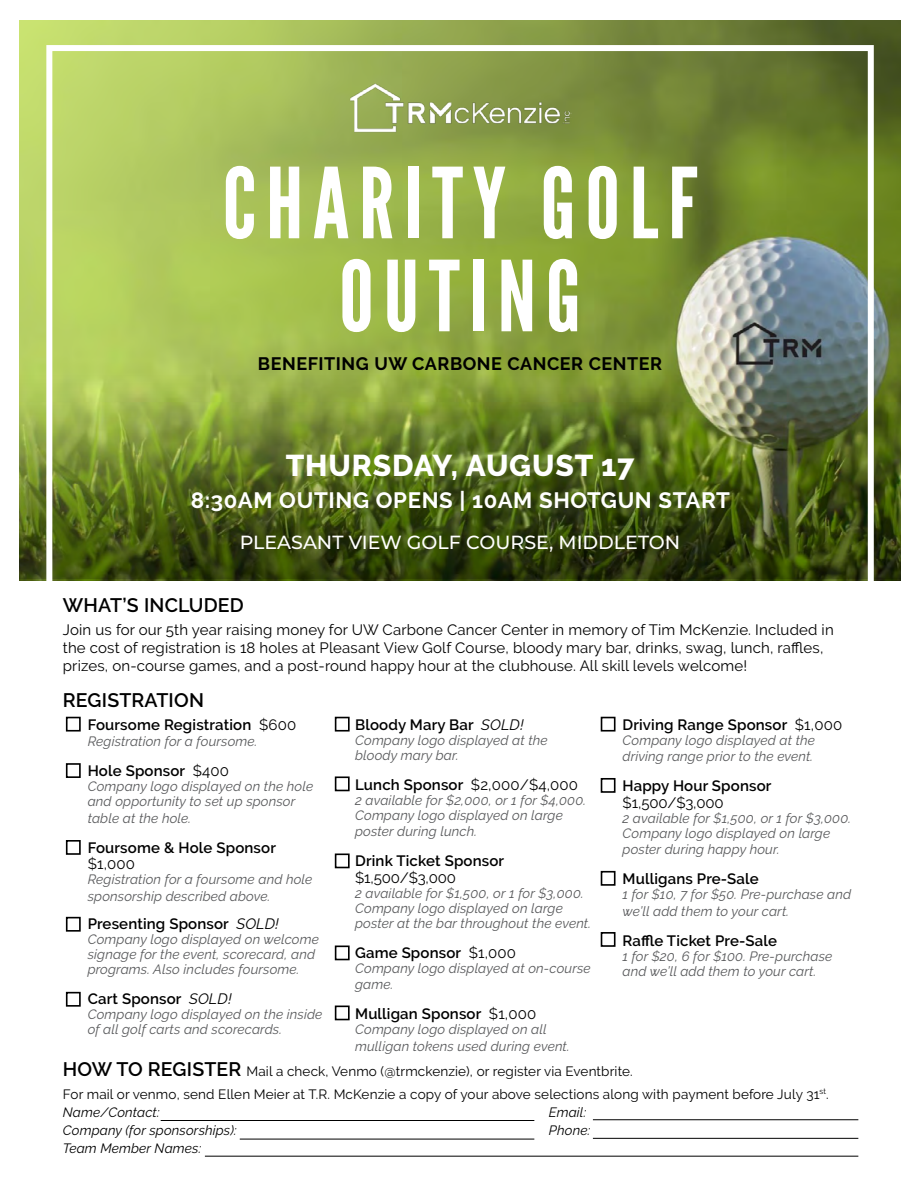
<style>
.page{position:relative;width:918px;height:1188px;background:#fff}
.page>*{position:absolute;margin:0;border:0;box-sizing:border-box;transform-origin:0 0}
.t1{font:97.5px/93px "League Gothic";letter-spacing:.1em;color:#fff;text-align:center}
.t2{font:800 30px "Raleway";letter-spacing:.03em;color:#fff}
.t3{font:700 22.2px "Raleway";letter-spacing:.03em;color:#fff}
.t4{font:600 19.5px "Raleway";letter-spacing:.01em;color:#000}
.t5{font:500 19.05px "Montserrat";color:#fff}
.t6{font:700 18px "Raleway";letter-spacing:.03em;color:#000}
.t7{font:15px/18px "Raleway";letter-spacing:.01em;color:#000}
.t8{font:600 15px "Raleway";letter-spacing:.01em;color:#000}
.t9{font:italic 13.5px/15px "Raleway";letter-spacing:.01em;color:#58595b}
.t10{font:13.5px/22.6px "Raleway";letter-spacing:.01em;color:#000}
.t11{font:italic 13.5px "Raleway";letter-spacing:.01em;color:#000}
.s1{font-weight:400}
.s2{font-weight:400;font-style:italic}
.s3{font-weight:600}
.s4{font-weight:600;font-size:19.5px}
</style>
<div class="page">
<img style="left:19px;top:20px;width:882px;height:561px">
<img style="left:349px;top:81px;width:222px;height:53px">
<div style="left:66px;top:717px;width:15px;height:15px;border:2px solid #000"></div>
<div style="left:66px;top:763px;width:15px;height:15px;border:2px solid #000"></div>
<div style="left:66px;top:840px;width:15px;height:15px;border:2px solid #000"></div>
<div style="left:66px;top:917px;width:15px;height:15px;border:2px solid #000"></div>
<div style="left:66px;top:992px;width:15px;height:15px;border:2px solid #000"></div>
<div style="left:335px;top:717px;width:15px;height:15px;border:2px solid #000"></div>
<div style="left:335px;top:776px;width:15px;height:15px;border:2px solid #000"></div>
<div style="left:335px;top:854px;width:15px;height:14px;border:2px solid #000"></div>
<div style="left:335px;top:946px;width:15px;height:14px;border:2px solid #000"></div>
<div style="left:335px;top:1006px;width:15px;height:14px;border:2px solid #000"></div>
<div style="left:601px;top:717px;width:15px;height:15px;border:2px solid #000"></div>
<div style="left:601px;top:778px;width:15px;height:15px;border:2px solid #000"></div>
<div style="left:601px;top:871px;width:15px;height:15px;border:2px solid #000"></div>
<div style="left:601px;top:932px;width:15px;height:15px;border:2px solid #000"></div>
<img style="left:19px;top:372px;width:882px;height:207px">
<div style="left:46px;top:45px;width:828px;height:543px;border:6px solid #fff"></div>
<hr style="left:161px;top:1120px;width:373px;height:1px;background:#000">
<hr style="left:593px;top:1119px;width:265px;height:1px;background:#000">
<hr style="left:240px;top:1139px;width:294px;height:1px;background:#000">
<hr style="left:593px;top:1138px;width:265px;height:1px;background:#000">
<hr style="left:205px;top:1156px;width:653px;height:1px;background:#000">
<h1 class="t1" style="left:223px;top:159px;width:476px">CHARITY GOLF<br>OUTING</h1>
<h3 class="t6" style="left:258px;top:354px;width:406px">BENEFITING UW CARBONE CANCER CENTER</h3>
<h2 class="t2" style="left:286px;top:448px;width:350px">THURSDAY, AUGUST 17</h2>
<h3 class="t3" style="left:191px;top:487px;width:541px">8:30AM OUTING OPENS | 10AM SHOTGUN START</h3>
<h3 class="t5" style="left:240px;top:529px;width:442px">PLEASANT VIEW GOLF COURSE, MIDDLETON</h3>
<h3 class="t4" style="left:63px;top:594px;width:182px">WHAT’S INCLUDED</h3>
<p class="t7" style="left:63px;top:620px;width:772px">Join us for our 5th year raising money for UW Carbone Cancer Center in memory of Tim McKenzie. Included in the cost of registration is 18 holes at Pleasant View Golf Course, bloody mary bar, drinks, swag, lunch, raffles, prizes, on-course games, and a post-round happy hour at the clubhouse. All skill levels welcome!</p>
<h3 class="t4" style="left:63px;top:688px;width:143px">REGISTRATION</h3>
<p class="t8" style="left:88px;top:716px;width:210px">Foursome Registration <span class="s1">$600</span></p>
<p class="t9" style="left:88px;top:734px;width:171px">Registration for a foursome.</p>
<p class="t8" style="left:88px;top:762px;width:143px">Hole Sponsor <span class="s1">$400</span></p>
<p class="t9" style="left:88px;top:779px;width:227px">Company logo displayed on the hole and opportunity to set up sponsor</p>
<p class="t9" style="left:88px;top:811px;width:105px">table at the hole.</p>
<p class="t8" style="left:88px;top:839px;width:190px">Foursome &amp; Hole Sponsor</p>
<p class="t7" style="left:88px;top:855px;width:49px">$1,000</p>
<p class="t9" style="left:88px;top:871px;width:226px;line-height:16.5px">Registration for a foursome and hole sponsorship described above.</p>
<p class="t8" style="left:88px;top:915px;width:193px">Presenting Sponsor <span class="s2">SOLD!</span></p>
<p class="t9" style="left:88px;top:932px;width:233px">Company logo displayed on welcome signage for the event, scorecard, and programs. Also includes foursome.</p>
<p class="t8" style="left:88px;top:990px;width:145px">Cart Sponsor <span class="s2">SOLD!</span></p>
<p class="t9" style="left:88px;top:1007px;width:236px">Company logo displayed on the inside of all golf carts and scorecards.</p>
<p class="t8" style="left:623px;top:716px;width:221px">Driving Range Sponsor <span class="s1">$1,000</span></p>
<p class="t9" style="left:623px;top:732px;width:194px;line-height:16.5px">Company logo displayed at the driving range prior to the event.</p>
<p class="t8" style="left:623px;top:777px;width:150px">Happy Hour Sponsor</p>
<p class="t7" style="left:623px;top:793px;width:103px">$1,500/$3,000</p>
<p class="t9" style="left:623px;top:811px;width:230px">2 available for $1,500, or 1 for $3,000.<br>Company logo displayed on large</p>
<p class="t9" style="left:623px;top:842px;width:159px">poster during happy hour.</p>
<p class="t8" style="left:623px;top:870px;width:138px">Mulligans Pre-Sale</p>
<p class="t9" style="left:623px;top:886px;width:230px;line-height:16.5px">1 for $10, 7 for $50. Pre-purchase and we’ll add them to your cart.</p>
<p class="t8" style="left:623px;top:932px;width:156px">Raffle Ticket Pre-Sale</p>
<p class="t9" style="left:623px;top:949px;width:211px">1 for $20, 6 for $100. Pre-purchase and we’ll add them to your cart.</p>
<p class="t8" style="left:355px;top:716px;width:170px">Bloody Mary Bar <span class="s2">SOLD!</span></p>
<p class="t9" style="left:355px;top:733px;width:194px">Company logo displayed at the bloody mary bar.</p>
<p class="t7" style="left:355px;top:775px;width:225px"><span class="s3">Lunch Sponsor</span> $2,000/$4,000</p>
<p class="t9" style="left:355px;top:793px;width:232px">2 available for $2,000, or 1 for $4,000.<br>Company logo displayed on large</p>
<p class="t9" style="left:355px;top:824px;width:123px">poster during lunch.</p>
<p class="t8" style="left:355px;top:852px;width:151px">Drink Ticket Sponsor</p>
<p class="t7" style="left:355px;top:868px;width:102px">$1,500/$3,000</p>
<p class="t9" style="left:355px;top:886px;width:237px">2 available for $1,500, or 1 for $3,000.<br>Company logo displayed on large poster at the bar throughout the event.</p>
<p class="t8" style="left:355px;top:944px;width:162px">Game Sponsor <span class="s1">$1,000</span></p>
<p class="t9" style="left:355px;top:960px;width:237px;line-height:16.5px">Company logo displayed at on-course game.</p>
<p class="t8" style="left:355px;top:1005px;width:183px">Mulligan Sponsor <span class="s1">$1,000</span></p>
<p class="t9" style="left:355px;top:1021px;width:216px;line-height:16.5px">Company logo displayed on all mulligan tokens used during event.</p>
<p class="t10" style="left:63px;top:1060px;width:767px"><span class="s4">HOW TO REGISTER</span> Mail a check, Venmo (@trmckenzie), or register via Eventbrite.<br>For mail or venmo, send Ellen Meier at T.R. McKenzie a copy of your above selections along with payment before July 31<sup>st</sup>.</p>
<p class="t11" style="left:63px;top:1104px;width:98px">Name/Contact:</p>
<p class="t11" style="left:549px;top:1104px;width:39px">Email:</p>
<p class="t11" style="left:63px;top:1122px;width:175px">Company (for sponsorships):</p>
<p class="t11" style="left:549px;top:1122px;width:43px">Phone:</p>
<p class="t11" style="left:63px;top:1140px;width:140px">Team Member Names:</p>
</div>
